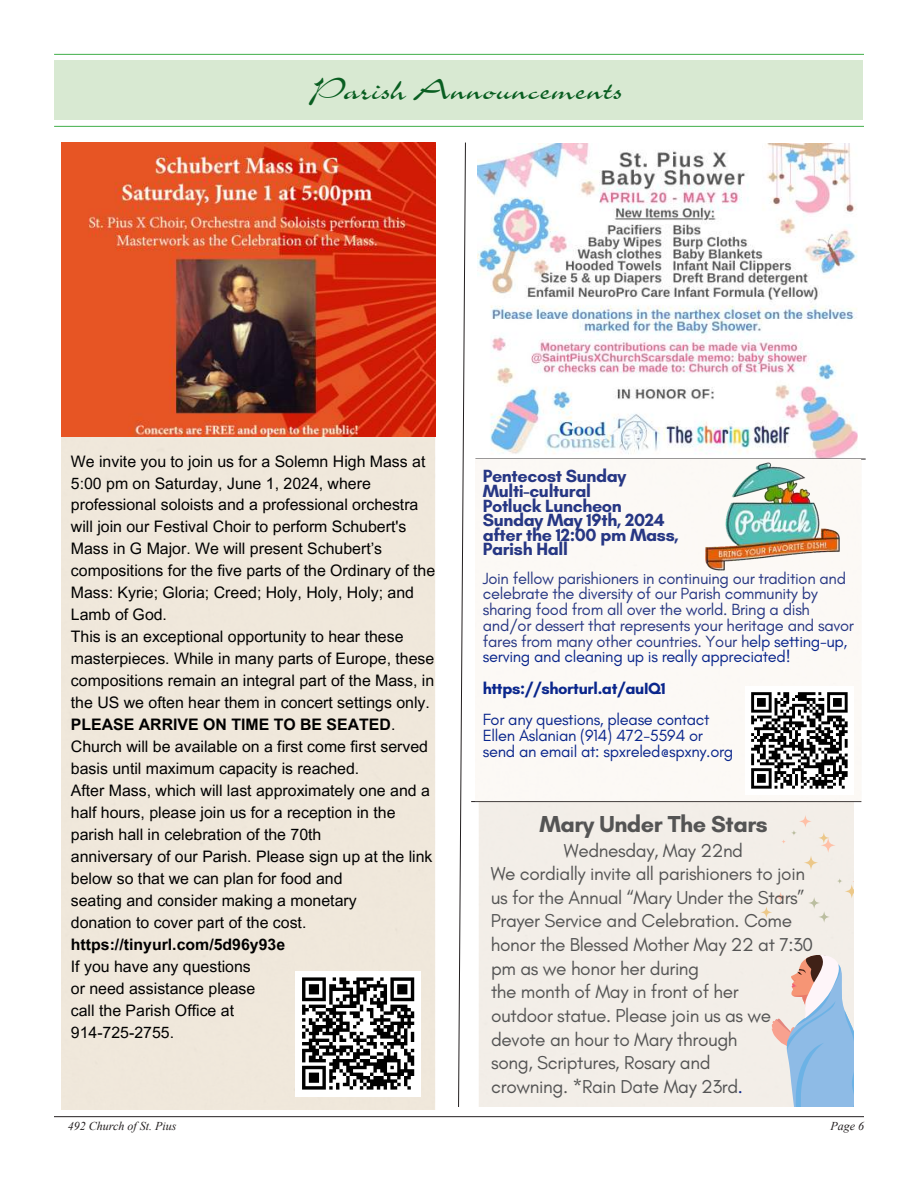
<style>
.page{position:relative;width:918px;height:1188px;background:#fff}
.page>*{position:absolute;margin:0;border:0;box-sizing:border-box;transform-origin:0 0}
.t1{font:36px "Charme";color:#095e21}
.t2{font:700 23.55px "Glacial Indifference";letter-spacing:-.02em;color:#545454}
.t3{font:19.05px/23.7px "Glacial Indifference";letter-spacing:-.02em;color:#545454}
.t4{font:700 18px/14.5px "Glacial Indifference";letter-spacing:-.02em;color:#273784}
.t5{font:16.5px/15.8px "Glacial Indifference";letter-spacing:-.02em;color:#273784}
.t6{font:16.5px/31.5px "Glacial Indifference";letter-spacing:-.02em;color:#0a268c}
.t7{font:15.9px/22px "Arial MT Pro";color:#000}
.t8{font:italic 12px "Times New Roman";color:#231f20}
.s1{font-weight:700}
.s2{color:#0a268c}
</style>
<div class="page">
<hr style="left:54px;top:1116px;width:810px;height:1px;background:#231f20">
<hr style="left:54px;top:54px;width:810px;height:1px;background:#40ae49">
<hr style="left:54px;top:126px;width:810px;height:1px;background:#40ae49">
<svg style="left:458px;top:142px;width:8px;height:965px"></svg>
<div style="left:54px;top:60px;width:809px;height:60px;background:#d8e9d2"></div>
<img style="left:478px;top:143px;width:379px;height:316px">
<svg style="left:818px;top:832px;width:11px;height:12px"></svg>
<svg style="left:775px;top:892px;width:11px;height:10px"></svg>
<svg style="left:761px;top:906px;width:11px;height:12px"></svg>
<svg style="left:818px;top:911px;width:12px;height:12px"></svg>
<svg style="left:781px;top:830px;width:16px;height:14px"></svg>
<svg style="left:821px;top:838px;width:15px;height:15px"></svg>
<svg style="left:808px;top:897px;width:12px;height:12px"></svg>
<svg style="left:837px;top:878px;width:17px;height:20px"></svg>
<svg style="left:799px;top:815px;width:13px;height:13px"></svg>
<svg style="left:804px;top:856px;width:14px;height:14px"></svg>
<svg style="left:769px;top:950px;width:85px;height:156px"></svg>
<hr style="left:475px;top:459px;width:391px;height:1px;background:#231f20">
<hr style="left:471px;top:801px;width:390px;height:1px;background:#231f20">
<svg style="left:751px;top:692px;width:97px;height:97px"></svg>
<img style="left:691px;top:460px;width:162px;height:113px">
<img style="left:62px;top:143px;width:373px;height:294px">
<svg style="left:302px;top:977px;width:113px;height:113px"></svg>
<p class="t1" style="left:309px;top:72px;width:315px">Parish Announcements</p>
<p class="t7" style="left:71px;top:451px;width:366px">We invite you to join us for a Solemn High Mass at 5:00 pm on Saturday, June 1, 2024, where professional soloists and a professional orchestra will join our Festival Choir to perform Schubert's Mass in G Major. We will present Schubert’s compositions for the five parts of the Ordinary of the Mass: Kyrie; Gloria; Creed; Holy, Holy, Holy; and Lamb of God.<br>This is an exceptional opportunity to hear these masterpieces. While in many parts of Europe, these compositions remain an integral part of the Mass, in the US we often hear them in concert settings only.<br><span class="s1">PLEASE ARRIVE ON TIME TO BE SEATED</span>.<br>Church will be available on a first come first served basis until maximum capacity is reached.<br>After Mass, which will last approximately one and a half hours, please join us for a reception in the parish hall in celebration of the 70th<br>anniversary of our Parish. Please sign up at the link below so that we can plan for food and<br>seating and consider making a monetary<br>donation to cover part of the cost. <span class="s1">https://tinyurl.com/5d96y93e<br></span>If you have any questions<br>or need assistance please<br>call the Parish Office at<br>914-725-2755.</p>
<p class="t4" style="left:483px;top:469px;width:198px">Pentecost Sunday<br>Multi-cultural<br>Potluck Luncheon<br>Sunday May 19th, 2024 after the 12:00 pm Mass,<br>Parish Hall</p>
<p class="t5" style="left:483px;top:570px;width:373px">Join fellow parishioners in continuing our tradition and celebrate the diversity of our Parish community by sharing food from all over the world. Bring a dish and/or dessert that represents your heritage and savor fares from many other countries. Your h<span class="s2">elp setting-up, serving and cleaning up is really appreciated!</span></p>
<p class="t6" style="left:483px;top:673px;width:228px"><span class="s1">https://shorturl.at/auIQ1<br></span>For any questions, please contact</p>
<p class="t6" style="left:483px;top:728px;width:252px;line-height:15.8px">Ellen Aslanian (914) 472-5594 or send an email at: spxreled@spxny.org</p>
<p class="t2" style="left:539px;top:809px;width:230px">Mary Under The Stars</p>
<p class="t3" style="left:491px;top:839px;width:324px;text-indent:73px">Wednesday, May 22nd<br>We cordially invite all parishioners to join us for the Annual “Mary Under the Stars”<br>Prayer Service and Celebration. Come honor the Blessed Mother May 22 at 7:30 pm as we honor her during<br>the month of May in front of her<br>outdoor statue. Please join us as we devote an hour to Mary through<br>song, Scriptures, Rosary and<br>crowning. *Rain Date May 23rd<span class="s2">.</span></p>
<p class="t8" style="left:68px;top:1117px;width:110px">492 Church of St. Pius</p>
<p class="t8" style="left:830px;top:1117px;width:35px">Page 6</p>
</div>
